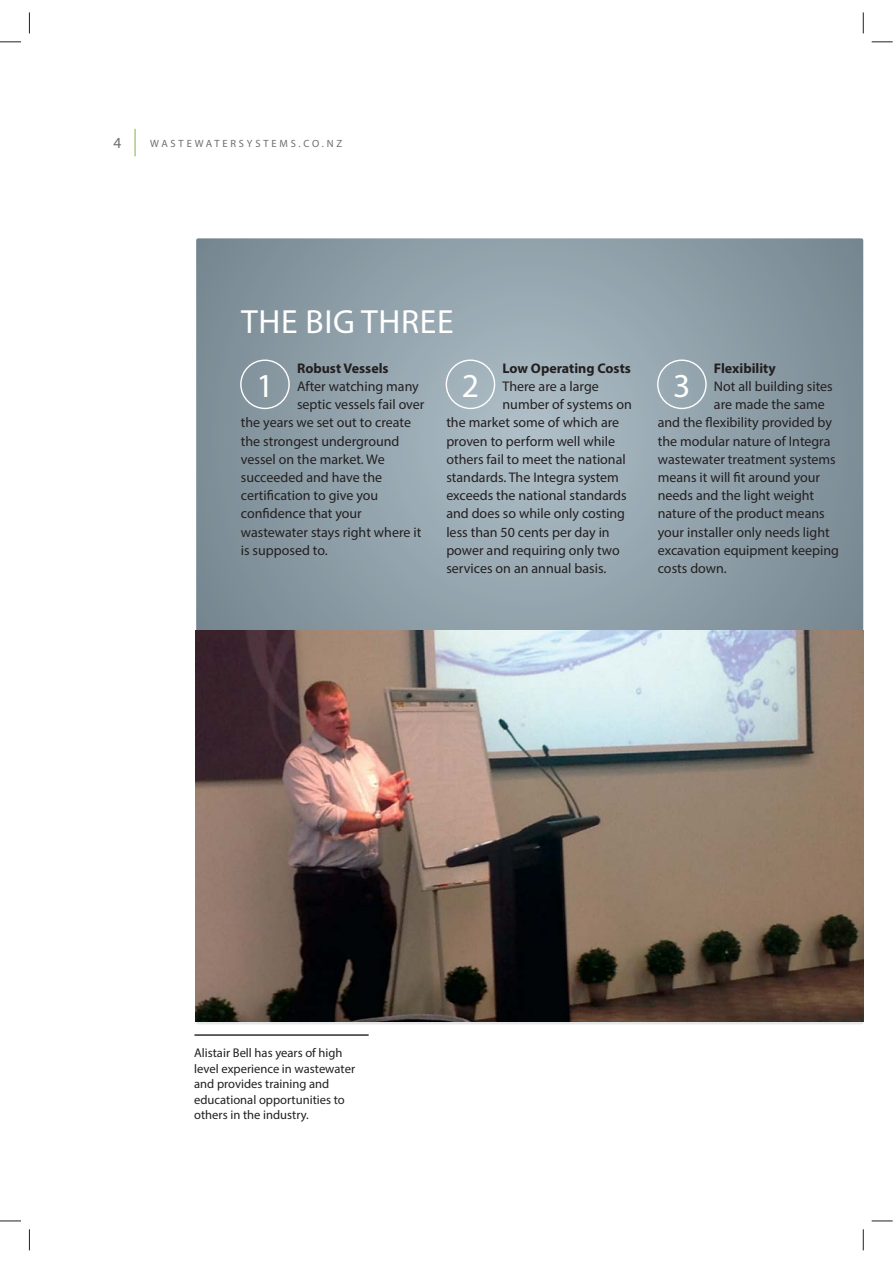
<style>
.page{position:relative;width:893px;height:1263px;background:#fff}
.page>*{position:absolute;margin:0;border:0;box-sizing:border-box;transform-origin:0 0}
.t1{font:33.6px/63.8px "Myriad Pro";letter-spacing:.02em;color:#fff}
.t2{font:15.45px "Myriad Pro";color:#6d6e70}
.t3{font:13.95px "Myriad Pro";color:#231f20}
.t4{font:700 13.95px "Myriad Pro";color:#231f20}
.t5{font:12.6px/15.5px "Myriad Pro";color:#231f20}
.t6{font:10.5px "Myriad Pro";letter-spacing:.27em;color:#6d6e70}
</style>
<div class="page">
<svg style="left:196px;top:238px;width:667px;height:393px;background:#8fa0a9"></svg>
<div style="left:240px;top:360px;width:50px;height:49px;border:1px solid #fff;border-radius:50%"></div>
<div style="left:446px;top:360px;width:49px;height:49px;border:1px solid #fff;border-radius:50%"></div>
<div style="left:657px;top:360px;width:50px;height:49px;border:1px solid #fff;border-radius:50%"></div>
<svg style="left:135px;top:129px;width:1px;height:27px"></svg>
<img style="left:196px;top:630px;width:667px;height:392px">
<hr style="left:195px;top:1034px;width:173px;height:2px;background:#231f20">
<svg style="left:0;top:42px;width:21px;height:1px"></svg>
<svg style="left:872px;top:42px;width:21px;height:1px"></svg>
<svg style="left:0;top:1221px;width:21px;height:1px"></svg>
<svg style="left:872px;top:1221px;width:21px;height:1px"></svg>
<svg style="left:29px;top:12px;width:1px;height:21px"></svg>
<svg style="left:29px;top:1229px;width:1px;height:21px"></svg>
<svg style="left:863px;top:12px;width:1px;height:21px"></svg>
<svg style="left:863px;top:1229px;width:1px;height:21px"></svg>
<p class="t2" style="left:114px;top:137px;width:9px">4</p>
<p class="t6" style="left:150px;top:139px;width:194px">WASTEWATERSYSTEMS.CO.NZ</p>
<h1 class="t1" style="left:256px;top:292px;width:199px;text-indent:-15px">THE BIG THREE<br>1</h1>
<p class="t4" style="left:297px;top:363px;width:93px">Robust Vessels</p>
<p class="t3" style="left:297px;top:381px;width:123px">After watching many</p>
<p class="t3" style="left:297px;top:399px;width:129px">septic vessels fail over</p>
<p class="t3" style="left:241px;top:417px;width:172px">the years we set out to create</p>
<p class="t3" style="left:241px;top:436px;width:160px">the strongest underground</p>
<p class="t3" style="left:241px;top:454px;width:145px">vessel on the market. We</p>
<p class="t3" style="left:241px;top:472px;width:143px">succeeded and have the</p>
<p class="t3" style="left:241px;top:490px;width:139px">certification to give you</p>
<p class="t3" style="left:241px;top:508px;width:122px">confidence that your</p>
<p class="t3" style="left:241px;top:527px;width:182px">wastewater stays right where it</p>
<p class="t3" style="left:241px;top:545px;width:88px">is supposed to.</p>
<p class="t4" style="left:502px;top:363px;width:130px">Low Operating Costs</p>
<p class="t3" style="left:502px;top:381px;width:98px">There are a large</p>
<p class="t3" style="left:502px;top:399px;width:131px">number of systems on</p>
<p class="t3" style="left:446px;top:417px;width:174px">the market some of which are</p>
<p class="t3" style="left:446px;top:436px;width:170px">proven to perform well while</p>
<p class="t3" style="left:446px;top:454px;width:181px">others fail to meet the national</p>
<p class="t3" style="left:446px;top:472px;width:174px">standards. The Integra system</p>
<p class="t3" style="left:446px;top:490px;width:182px">exceeds the national standards</p>
<p class="t3" style="left:446px;top:508px;width:180px">and does so while only costing</p>
<p class="t3" style="left:446px;top:527px;width:165px">less than 50 cents per day in</p>
<p class="t3" style="left:446px;top:545px;width:175px">power and requiring only two</p>
<p class="t3" style="left:446px;top:563px;width:162px">services on an annual basis.</p>
<h1 class="t1" style="left:462px;top:356px;width:19px">2</h1>
<p class="t4" style="left:714px;top:363px;width:63px">Flexibility</p>
<p class="t3" style="left:714px;top:381px;width:120px">Not all building sites</p>
<p class="t3" style="left:714px;top:399px;width:112px">are made the same</p>
<p class="t3" style="left:658px;top:417px;width:176px">and the flexibility provided by</p>
<p class="t3" style="left:658px;top:436px;width:174px">the modular nature of Integra</p>
<p class="t3" style="left:658px;top:454px;width:180px">wastewater treatment systems</p>
<p class="t3" style="left:658px;top:472px;width:164px">means it will fit around your</p>
<p class="t3" style="left:658px;top:490px;width:158px">needs and the light weight</p>
<p class="t3" style="left:658px;top:508px;width:168px">nature of the product means</p>
<p class="t3" style="left:658px;top:527px;width:173px">your installer only needs light</p>
<p class="t3" style="left:658px;top:545px;width:183px">excavation equipment keeping</p>
<p class="t3" style="left:658px;top:563px;width:71px">costs down.</p>
<h1 class="t1" style="left:673px;top:356px;width:19px">3</h1>
<p class="t5" style="left:194px;top:1046px;width:162px">Alistair Bell has years of high level experience in wastewater and provides training and educational opportunities to others in the industry.</p>
</div>
